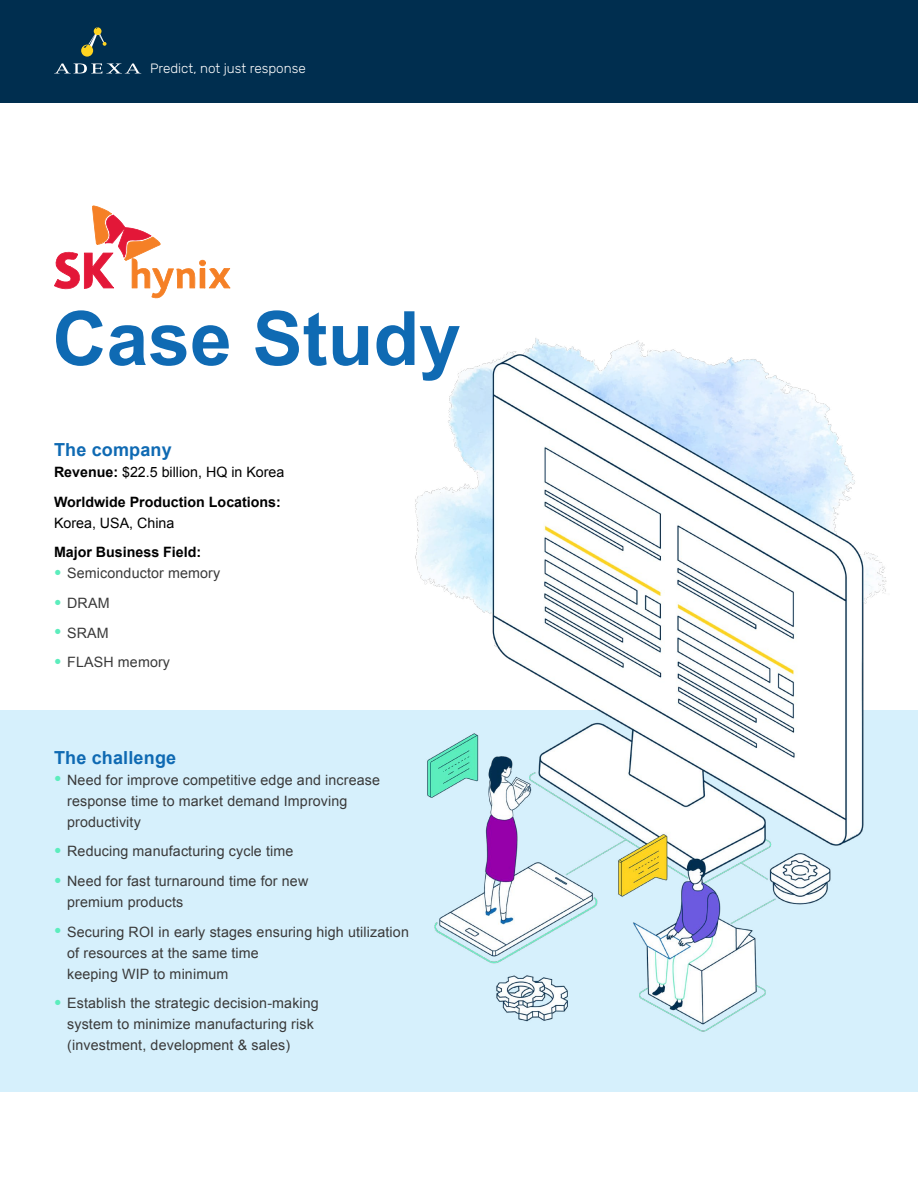
<style>
.page{position:relative;width:918px;height:1188px;background:#fff}
.page>*{position:absolute;margin:0;border:0;box-sizing:border-box;transform-origin:0 0}
.t1{font:700 75px "Arial";color:#0f6ab3}
.t2{font:700 18px "Arial";letter-spacing:.01em;color:#0f6ab3}
.t3{font:14.25px/21px "Arial";letter-spacing:.01em;color:#3a3a3a}
.t4{font:700 14.25px/29.7px "Arial";color:#000}
.t5{font:14.25px "Arial";color:#000}
.t6{font:300 13.5px "Rubik";color:#fff}
.s1{font-weight:400}
.s2{font-size:21px;color:#5cedbd}
</style>
<div class="page">
<div style="left:0;top:710px;width:918px;height:381px;background:#d6f0fc"></div>
<div style="left:0;top:0;width:918px;height:102px;background:#002e4f"></div>
<svg style="left:55px;top:63px;width:85px;height:10px"></svg>
<svg style="left:81px;top:27px;width:26px;height:30px"></svg>
<svg style="left:54px;top:205px;width:176px;height:94px"></svg>
<img style="left:415px;top:338px;width:472px;height:694px">
<p class="t6" style="left:150px;top:61px;width:157px">Predict, not just response</p>
<h1 class="t1" style="left:52px;top:289px;width:410px">Case Study</h1>
<p class="t2" style="left:54px;top:438px;width:119px">The company</p>
<p class="t4" style="left:54px;top:458px;width:232px">Revenue: <span class="s1">$22.5 billion, HQ in Korea<br></span>Worldwide Production Locations:</p>
<p class="t5" style="left:54px;top:514px;width:122px">Korea, USA, China</p>
<p class="t4" style="left:54px;top:538px;width:149px">Major Business Field:</p>
<p class="t3" style="left:54px;top:563px;width:168px"><span class="s2">•</span> Semiconductor memory</p>
<p class="t3" style="left:54px;top:593px;width:57px"><span class="s2">•</span> DRAM</p>
<p class="t3" style="left:54px;top:622px;width:56px"><span class="s2">•</span> SRAM</p>
<p class="t3" style="left:54px;top:652px;width:118px"><span class="s2">•</span> FLASH memory</p>
<p class="t2" style="left:54px;top:746px;width:124px">The challenge</p>
<p class="t3" style="left:67px;top:769px;width:314px;text-indent:-13px"><span class="s2">•</span> Need for improve competitive edge and increase response time to market demand Improving productivity</p>
<p class="t3" style="left:54px;top:841px;width:241px"><span class="s2">•</span> Reducing manufacturing cycle time</p>
<p class="t3" style="left:67px;top:871px;width:243px;text-indent:-13px"><span class="s2">•</span> Need for fast turnaround time for new premium products</p>
<p class="t3" style="left:67px;top:921px;width:343px;text-indent:-13px"><span class="s2">•</span> Securing ROI in early stages ensuring high utilization of resources at the same time<br>keeping WIP to minimum</p>
<p class="t3" style="left:67px;top:993px;width:253px;text-indent:-13px"><span class="s2">•</span> Establish the strategic decision-making system to minimize manufacturing risk (investment, development &amp; sales)</p>
</div>
